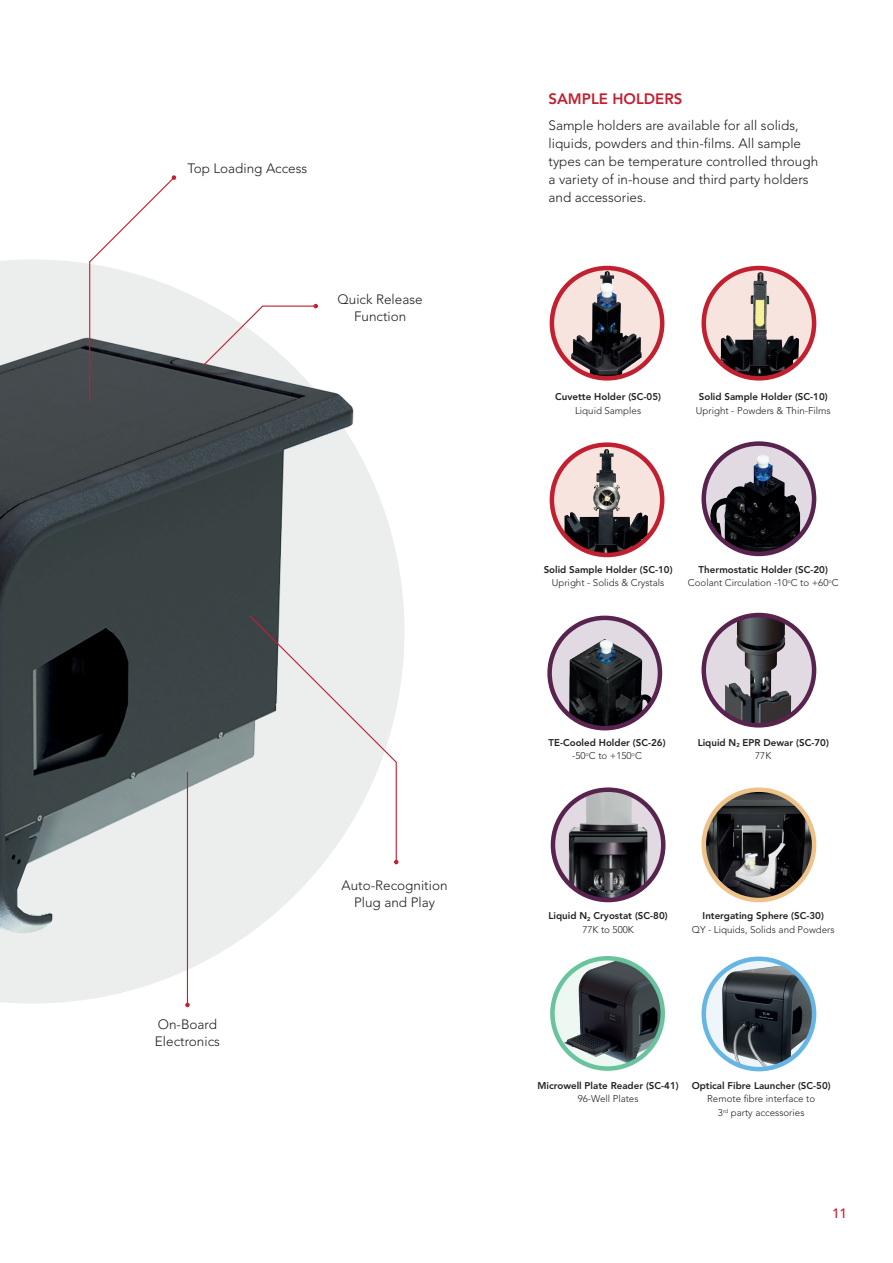
<style>
.page{position:relative;width:893px;height:1263px;background:#fff}
.page>*{position:absolute;margin:0;border:0;box-sizing:border-box;transform-origin:0 0}
.t1{font:800 15px "Avenir LT Std";color:#c21f31}
.t2{font:300 13.5px/18px "Avenir LT Std";color:#231f20}
.t3{font:500 13.5px "Avenir LT Std";color:#c21f31}
.t4{font:800 9.75px/13.5px "Avenir LT Std";color:#231f20;text-align:center}
.t5{font:300 9.75px/13.5px "Avenir LT Std";color:#231f20;text-align:center}
.s1{font-weight:800}
.s2{font-weight:300}
</style>
<div class="page">
<svg style="left:550px;top:618px;width:110px;height:110px"></svg>
<img style="left:551px;top:628px;width:109px;height:100px">
<div style="left:547px;top:616px;width:115px;height:114px;border:4px solid #59234f;border-radius:50%"></div>
<img style="left:704px;top:959px;width:110px;height:110px;border-radius:55px">
<div style="left:701px;top:956px;width:115px;height:115px;border:4px solid #66b6e5;border-radius:50%"></div>
<img style="left:704px;top:790px;width:110px;height:110px;border-radius:55px">
<div style="left:701px;top:787px;width:115px;height:115px;border:4px solid #eec288;border-radius:50%"></div>
<img style="left:552px;top:958px;width:111px;height:110px;border-radius:55px">
<div style="left:550px;top:956px;width:115px;height:115px;border:4px solid #69c39c;border-radius:50%"></div>
<svg style="left:552px;top:268px;width:110px;height:110px"></svg>
<img style="left:560px;top:268px;width:94px;height:109px">
<div style="left:550px;top:266px;width:114px;height:115px;border:4px solid #c21f31;border-radius:50%"></div>
<img style="left:552px;top:447px;width:110px;height:108px">
<div style="left:550px;top:442px;width:114px;height:115px;border:4px solid #c21f31;border-radius:50%"></div>
<img style="left:706px;top:268px;width:106px;height:110px">
<div style="left:701px;top:266px;width:115px;height:115px;border:4px solid #c21f31;border-radius:50%"></div>
<svg style="left:553px;top:790px;width:110px;height:110px;background:#ccbecb"></svg>
<img style="left:569px;top:792px;width:78px;height:108px">
<div style="left:551px;top:787px;width:114px;height:115px;border:4px solid #59234f;border-radius:50%"></div>
<img style="left:704px;top:444px;width:110px;height:110px;border-radius:55px">
<div style="left:701px;top:441px;width:115px;height:115px;border:4px solid #59234f;border-radius:50%"></div>
<svg style="left:704px;top:615px;width:110px;height:110px"></svg>
<img style="left:713px;top:615px;width:91px;height:110px">
<div style="left:701px;top:613px;width:115px;height:114px;border:4px solid #59234f;border-radius:50%"></div>
<svg style="left:0;top:259px;width:404px;height:744px"></svg>
<img style="left:0;top:308px;width:387px;height:661px">
<svg style="left:248px;top:614px;width:150px;height:250px;background:#dedfdf"></svg>
<svg style="left:201px;top:304px;width:117px;height:63px"></svg>
<svg style="left:89px;top:175px;width:87px;height:227px"></svg>
<hr style="left:187px;top:772px;width:1px;height:233px;background:#c21f31">
<svg style="left:185px;top:1003px;width:5px;height:4px"></svg>
<p class="t2" style="left:187px;top:160px;width:121px">Top Loading Access</p>
<p class="t2" style="left:338px;top:291px;width:87px;line-height:16.5px;text-align:center">Quick Release<br>Function</p>
<p class="t2" style="left:155px;top:1016px;width:67px;line-height:16.5px">On-Board<br>Electronics</p>
<p class="t2" style="left:341px;top:877px;width:108px;line-height:16.5px;text-align:center">Auto-Recognition<br>Plug and Play</p>
<p class="t1" style="left:549px;top:90px;width:135px">SAMPLE HOLDERS</p>
<p class="t2" style="left:549px;top:116px;width:271px">Sample holders are available for all solids, liquids, powders and thin-films. All sample types can be temperature controlled through a variety of in-house and third party holders and accessories.</p>
<p class="t4" style="left:555px;top:390px;width:107px">Cuvette Holder (SC-05)</p>
<p class="t5" style="left:575px;top:404px;width:68px">Liquid Samples</p>
<p class="t4" style="left:699px;top:390px;width:130px">Solid Sample Holder (SC-10)</p>
<p class="t5" style="left:696px;top:404px;width:136px">Upright - Powders &amp; Thin-Films</p>
<p class="t4" style="left:544px;top:562px;width:130px">Solid Sample Holder (SC-10)</p>
<p class="t5" style="left:552px;top:576px;width:114px">Upright - Solids &amp; Crystals</p>
<p class="t5" style="left:688px;top:562px;width:152px"><span class="s1">Thermostatic Holder (SC-20)<br></span>Coolant Circulation -10<sup>o</sup>C to +60<sup>o</sup>C</p>
<p class="t4" style="left:548px;top:735px;width:119px">TE-Cooled Holder (SC-26) <span class="s2">-50</span><sup>o</sup><span class="s2">C to +150</span><sup>o</sup><span class="s2">C</span></p>
<p class="t4" style="left:698px;top:735px;width:133px">Liquid N<sub>2</sub> EPR Dewar (SC-70)<br><span class="s2">77K</span></p>
<p class="t4" style="left:549px;top:909px;width:121px">Liquid N<sub>2</sub> Cryostat (SC-80)<br><span class="s2">77K to 500K</span></p>
<p class="t4" style="left:703px;top:909px;width:123px">Intergating Sphere (SC-30)</p>
<p class="t5" style="left:692px;top:923px;width:144px">QY - Liquids, Solids and Powders</p>
<p class="t4" style="left:537px;top:1079px;width:143px">Microwell Plate Reader (SC-41)</p>
<p class="t5" style="left:578px;top:1092px;width:62px">96-Well Plates</p>
<p class="t4" style="left:692px;top:1079px;width:141px">Optical Fibre Launcher (SC-50)</p>
<p class="t5" style="left:707px;top:1092px;width:110px">Remote fibre interface to<br>3<sup>rd</sup> party accessories</p>
<p class="t3" style="left:832px;top:1205px;width:17px">11</p>
</div>
